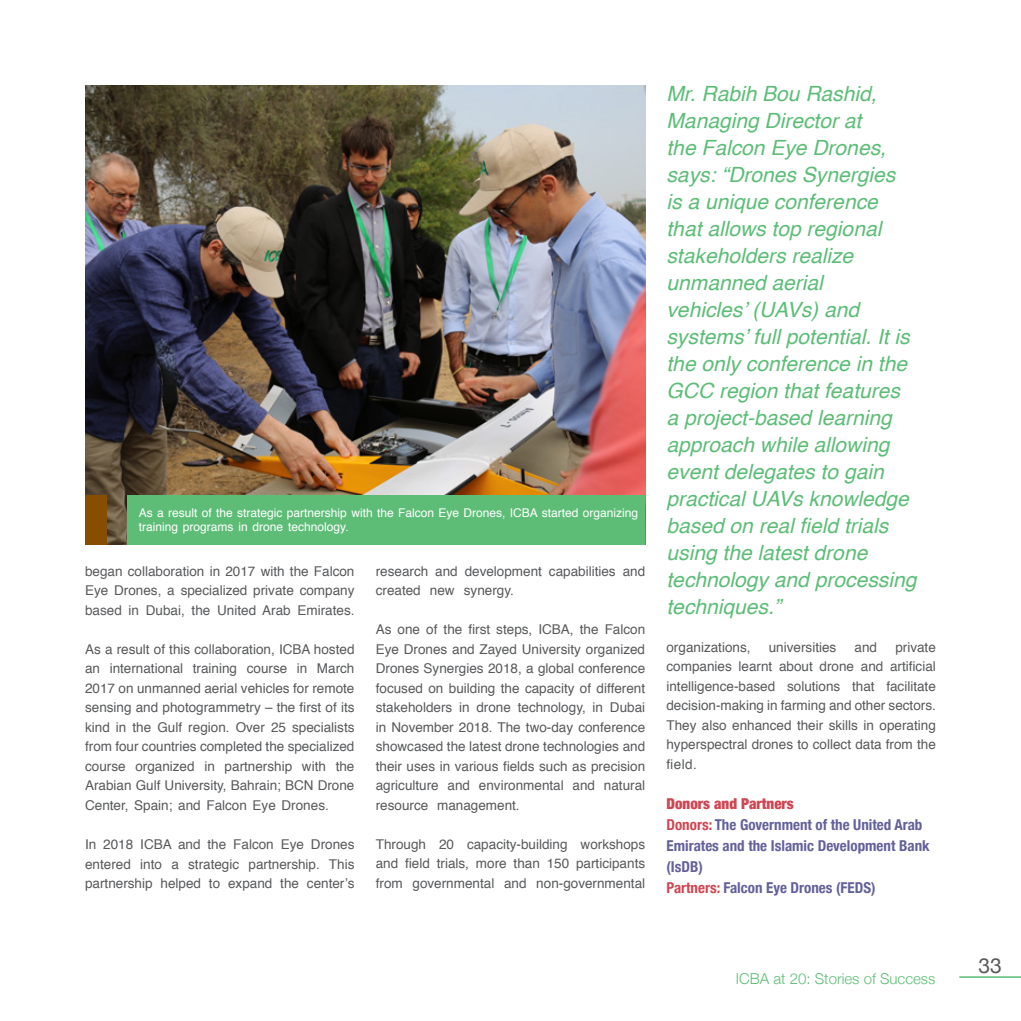
<style>
.page{position:relative;width:1021px;height:1021px;background:#fff}
.page>*{position:absolute;margin:0;border:0;box-sizing:border-box;transform-origin:0 0}
.t1{font:italic 21px/27px "Helvetica";color:#5dbd77}
.t2{font:21px "Helvetica Neue";color:#58595b}
.t3{font:700 condensed 15px/21px "Helvetica Neue";color:#63619a}
.t4{font:300 15px "Helvetica Neue";color:#5dbd77}
.t5{font:13.5px/19.5px "Helvetica";color:#58595b;text-align:justify}
.t6{font:12px/14.4px "Helvetica";color:#fff}
.s1{font-weight:900;color:#ce4753}
.s2{color:#ce4753}
</style>
<div class="page">
<img style="left:85px;top:85px;width:560px;height:459px">
<div style="left:85px;top:494px;width:21px;height:50px;background:#884e00"></div>
<div style="left:128px;top:494px;width:517px;height:50px;background:#5dbd77"></div>
<hr style="left:959px;top:976px;width:61px;height:1px;background:#5dbd77">
<p class="t6" style="left:139px;top:506px;width:501px">As a result of the strategic partnership with the Falcon Eye Drones, ICBA started organizing training programs in drone technology.</p>
<p class="t5" style="left:85px;top:562px;width:271px">began collaboration in 2017 with the Falcon Eye Drones, a specialized private company based in Dubai, the United Arab Emirates.</p>
<p class="t5" style="left:85px;top:640px;width:271px">As a result of this collaboration, ICBA hosted an international training course in March 2017 on unmanned aerial vehicles for remote sensing and photogrammetry – the first of its kind in the Gulf region. Over 25 specialists from four countries completed the specialized course organized in partnership with the Arabian Gulf University, Bahrain; BCN Drone Center, Spain; and Falcon Eye Drones.</p>
<p class="t5" style="left:85px;top:835px;width:271px">In 2018 ICBA and the Falcon Eye Drones entered into a strategic partnership. This partnership helped to expand the center’s</p>
<p class="t5" style="left:376px;top:561px;width:271px">research and development capabilities and created new synergy.</p>
<p class="t5" style="left:376px;top:620px;width:271px">As one of the first steps, ICBA, the Falcon Eye Drones and Zayed University organized Drones Synergies 2018, a global conference focused on building the capacity of different stakeholders in drone technology, in Dubai in November 2018. The two-day conference showcased the latest drone technologies and their uses in various fields such as precision agriculture and environmental and natural resource management.</p>
<p class="t5" style="left:376px;top:834px;width:271px">Through 20 capacity-building workshops and field trials, more than 150 participants from governmental and non-governmental</p>
<p class="t1" style="left:666px;top:80px;width:251px">Mr. Rabih Bou Rashid,<br>Managing Director at<br>the Falcon Eye Drones, says: “Drones Synergies<br>is a unique conference that allows top regional stakeholders realize unmanned aerial<br>vehicles’ (UAVs) and systems’ full potential. It is the only conference in the<br>GCC region that features a project-based learning approach while allowing event delegates to gain practical UAVs knowledge based on real field trials using the latest drone technology and processing techniques.”</p>
<p class="t5" style="left:666px;top:637px;width:86px">organizations,</p>
<p class="t5" style="left:768px;top:637px;width:69px">universities</p>
<p class="t5" style="left:854px;top:637px;width:24px">and</p>
<p class="t5" style="left:666px;top:637px;width:271px;text-indent:229px">private companies learnt about drone and artificial intelligence-based solutions that facilitate decision-making in farming and other sectors.<br>They also enhanced their skills in operating hyperspectral drones to collect data from the field.</p>
<p class="t3" style="left:666px;top:792px;width:265px"><span class="s1">Donors and Partners<br></span><span class="s2">Donors:</span> The Government of the United Arab<br>Emirates and the Islamic Development Bank (IsDB)<br><span class="s2">Partners:</span> Falcon Eye Drones (FEDS)</p>
<p class="t4" style="left:735px;top:966px;width:201px">ICBA at 20: Stories of Success</p>
<h1 class="t2" style="left:978px;top:950px;width:25px">33</h1>
</div>
